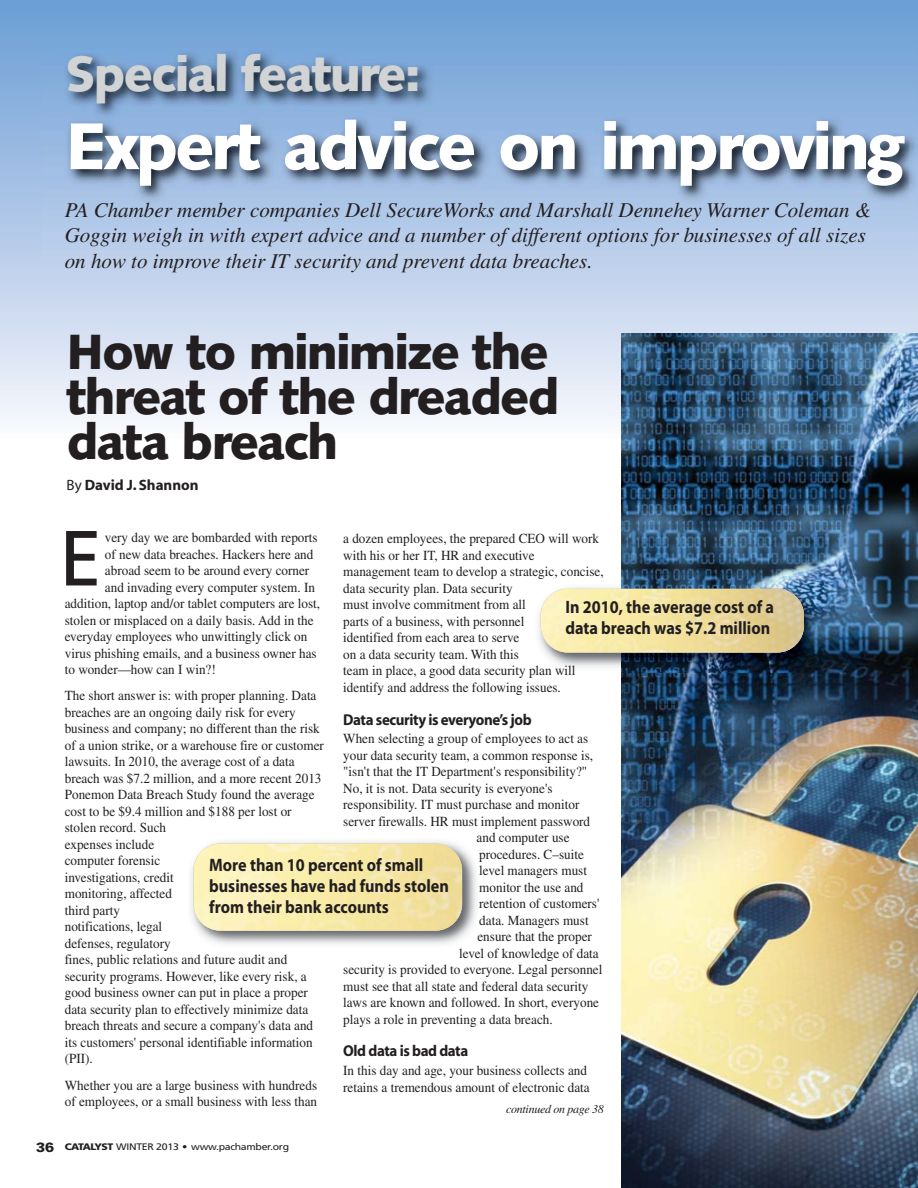
<style>
.page{position:relative;width:918px;height:1188px;background:#fff}
.page>*{position:absolute;margin:0;border:0;box-sizing:border-box;transform-origin:0 0}
.t1{font:78px "Frutiger";color:#231f20}
.t2{font:900 66px "Syntax";letter-spacing:-.05em;color:#fff}
.t3{font:900 49.5px/45px "Syntax";letter-spacing:-.04em;color:#231f20}
.t4{font:900 49.5px "Syntax";letter-spacing:-.04em;color:#d1d3d4}
.t5{font:italic 21px/25.2px "Times";color:#231f20}
.t6{font:700 18px/21px "Myriad Pro";color:#231f20;scale:.9 1}
.t7{font:700 15.75px "Myriad";letter-spacing:-.025em;color:#231f20;scale:.95 1}
.t8{font:700 15px "Myriad";color:#231f20}
.t9{font:13.8px/16.5px "Times";color:#231f20;scale:.95 1}
.t10{font:italic 12px "Times";letter-spacing:-.025em;color:#231f20}
.t11{font:9.45px "Frutiger";letter-spacing:-.025em;color:#231f20;scale:1.11 1}
.s1{font-weight:400}
.s2{font-family:"Univers";font-weight:900;font-size:13.5px}
.s3{font-weight:900}
</style>
<div class="page">
<div style="left:0;top:0;width:918px;height:438px;background:linear-gradient(to bottom,#699bd4,#f8f6fc)"></div>
<svg style="left:917px;top:0;width:1px;height:333px"></svg>
<img style="left:621px;top:333px;width:297px;height:855px">
<img style="left:41px;top:42px;width:876px;height:219px">
<img style="left:917px;top:220px;width:1px;height:41px">
<img style="left:917px;top:42px;width:1px;height:64px">
<img style="left:191px;top:841px;width:285px;height:104px">
<img style="left:194px;top:844px;width:268px;height:87px;border-radius:27px">
<img style="left:538px;top:582px;width:285px;height:90px">
<img style="left:541px;top:589px;width:263px;height:64px;border-radius:27px">
<img style="left:910px;top:106px;width:8px;height:114px">
<h3 class="t4" style="left:66px;top:54px;width:357px">Special feature:</h3>
<h2 class="t2" style="left:66px;top:120px;width:841px">Expert advice on improving</h2>
<p class="t5" style="left:65px;top:199px;width:808px">PA Chamber member companies Dell SecureWorks and Marshall Dennehey Warner Coleman &amp;<br>Goggin weigh in with expert advice and a number of different options for businesses of all sizes on how to improve their IT security and prevent data breaches.</p>
<h3 class="t3" style="left:67px;top:335px;width:495px">How to minimize the threat of the dreaded data breach</h3>
<p class="t8" style="left:67px;top:479px;width:134px"><span class="s1">By</span> David J. Shannon</p>
<h1 class="t1" style="left:59px;top:527px;width:45px">E</h1>
<p class="t9" style="left:105px;top:531px;width:225px">very day we are bombarded with reports</p>
<p class="t9" style="left:105px;top:547px;width:221px">of new data breaches. Hackers here and</p>
<p class="t9" style="left:105px;top:564px;width:217px">abroad seem to be around every corner</p>
<p class="t9" style="left:105px;top:580px;width:223px">and invading every computer system. In</p>
<p class="t9" style="left:65px;top:597px;width:270px">addition, laptop and/or tablet computers are lost,</p>
<p class="t9" style="left:65px;top:613px;width:263px">stolen or misplaced on a daily basis. Add in the</p>
<p class="t9" style="left:65px;top:630px;width:257px">everyday employees who unwittingly click on</p>
<p class="t9" style="left:65px;top:646px;width:267px">virus phishing emails, and a business owner has</p>
<p class="t9" style="left:65px;top:663px;width:160px">to wonder—how can I win?!</p>
<p class="t9" style="left:65px;top:689px;width:274px">The short answer is: with proper planning. Data breaches are an ongoing daily risk for every business and company; no different than the risk of a union strike, or a warehouse fire or customer lawsuits. In 2010, the average cost of a data breach was $7.2 million, and a more recent 2013<br>Ponemon Data Breach Study found the average cost to be $9.4 million and $188 per lost or stolen record. Such<br>expenses include<br>computer forensic<br>investigations, credit<br>monitoring, affected<br>third party<br>notifications, legal<br>defenses, regulatory<br>fines, public relations and future audit and security programs. However, like every risk, a good business owner can put in place a proper data security plan to effectively minimize data breach threats and secure a company's data and its customers' personal identifiable information (PII).</p>
<p class="t9" style="left:65px;top:1078px;width:267px">Whether you are a large business with hundreds of employees, or a small business with less than</p>
<p class="t9" style="left:343px;top:532px;width:276px">a dozen employees, the prepared CEO will work with his or her IT, HR and executive management team to develop a strategic, concise, data security plan. Data security<br>must involve commitment from all<br>parts of a business, with personnel<br>identified from each area to serve<br>on a data security team. With this<br>team in place, a good data security plan will identify and address the following issues.</p>
<p class="t7" style="left:343px;top:713px;width:200px">Data security is everyone’s job</p>
<p class="t9" style="left:343px;top:732px;width:259px">When selecting a group of employees to act as</p>
<p class="t9" style="left:343px;top:748px;width:265px">your data security team, a common response is,</p>
<p class="t9" style="left:343px;top:765px;width:258px">"isn't that the IT Department's responsibility?"</p>
<p class="t9" style="left:343px;top:781px;width:222px">No, it is not. Data security is everyone's</p>
<p class="t9" style="left:343px;top:798px;width:250px">responsibility. IT must purchase and monitor</p>
<p class="t9" style="left:343px;top:814px;width:261px">server firewalls. HR must implement password</p>
<p class="t9" style="left:477px;top:831px;width:99px">and computer use</p>
<p class="t9" style="left:479px;top:847px;width:112px">procedures. C–suite</p>
<p class="t9" style="left:479px;top:864px;width:115px">level managers must</p>
<p class="t9" style="left:479px;top:880px;width:111px">monitor the use and</p>
<p class="t9" style="left:479px;top:897px;width:128px">retention of customers'</p>
<p class="t9" style="left:479px;top:913px;width:117px">data. Managers must</p>
<p class="t9" style="left:477px;top:930px;width:122px">ensure that the proper</p>
<p class="t9" style="left:459px;top:946px;width:148px">level of knowledge of data</p>
<p class="t9" style="left:343px;top:963px;width:274px">security is provided to everyone. Legal personnel</p>
<p class="t9" style="left:343px;top:979px;width:260px">must see that all state and federal data security</p>
<p class="t9" style="left:343px;top:996px;width:271px">laws are known and followed. In short, everyone</p>
<p class="t9" style="left:343px;top:1012px;width:222px">plays a role in preventing a data breach.</p>
<p class="t7" style="left:343px;top:1045px;width:133px">Old data is bad data</p>
<p class="t9" style="left:343px;top:1064px;width:261px">In this day and age, your business collects and retains a tremendous amount of electronic data</p>
<h3 class="t6" style="left:565px;top:598px;width:233px">In 2010, the average cost of a data breach was $7.2 million</h3>
<h3 class="t6" style="left:209px;top:856px;width:268px">More than 10 percent of small businesses have had funds stolen from their bank accounts</h3>
<p class="t10" style="left:506px;top:1104px;width:99px">continued on page 38</p>
<p class="t11" style="left:36px;top:1143px;width:230px"><span class="s2">36</span> <span class="s3">CATALYST</span> WINTER 2013 • www.pachamber.org</p>
</div>
